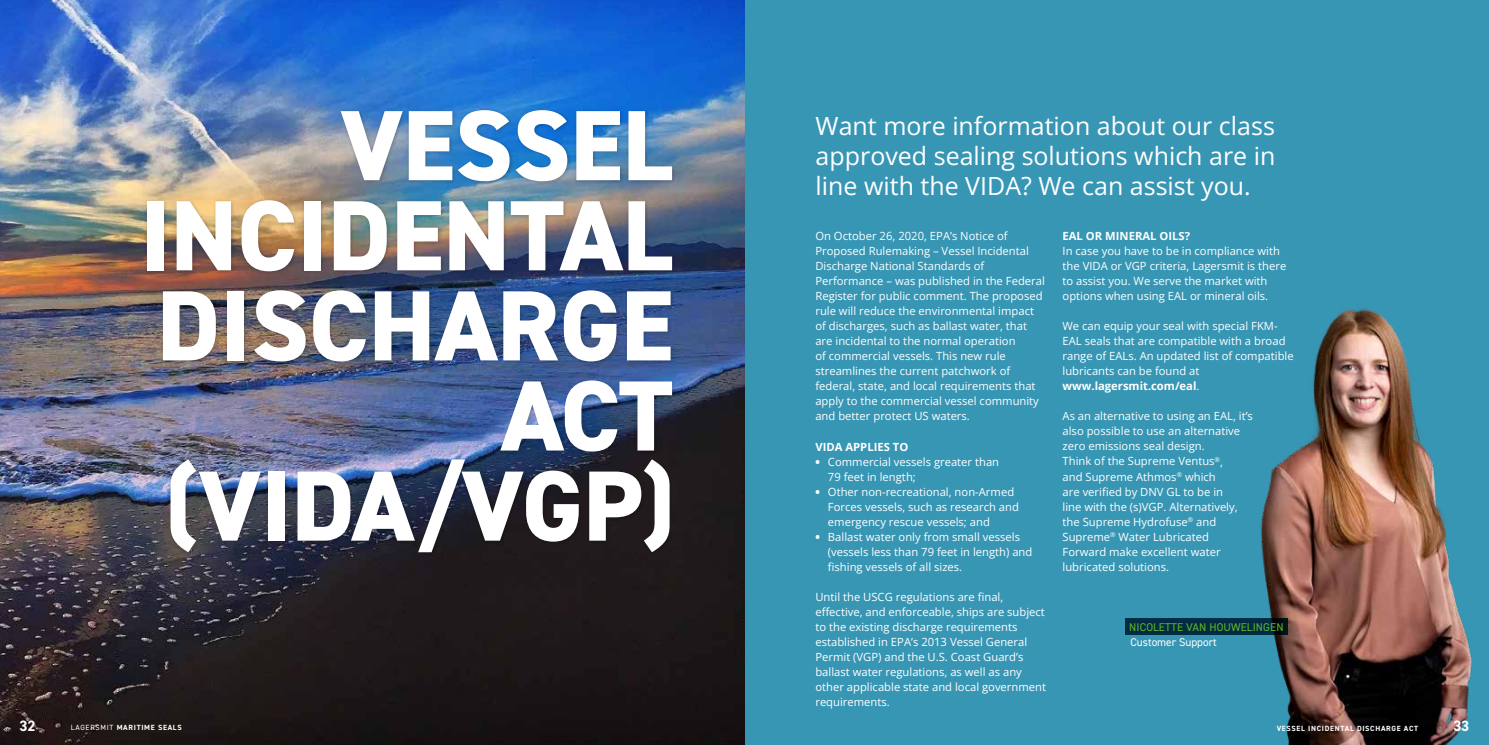
<style>
.page{position:relative;width:1489px;height:745px;background:#fff}
.page>*{position:absolute;margin:0;border:0;box-sizing:border-box;transform-origin:0 0}
.t1{font:800 100px/90px "DIN2014";color:#fff;text-align:right}
.t2{font:25px/30px "Open Sans";color:#fff;text-align:justify}
.t3{font:700 15px "DIN2014";color:#fff}
.t4{font:11.25px/15px "Open Sans";color:#fff}
.t5{font:700 11.25px "Open Sans";color:#fff}
.t6{font:11.25px "DIN2014";letter-spacing:.01em;color:#65b32e}
.t7{font:11.25px "DIN2014";color:#fff}
.t8{font:700 7.5px "DIN2014";letter-spacing:.09em;color:#fff}
.s1{font-weight:800}
.s2{font-weight:700}
.s3{font-weight:400}
</style>
<div class="page">
<div style="left:744px;top:0;width:744px;height:744px;background:#3896b5"></div>
<img style="left:0;top:0;width:744px;height:744px">
<div style="left:144px;top:108px;width:532px;height:448px;background:#000;opacity:.25"></div>
<img style="left:1193px;top:308px;width:279px;height:436px">
<svg style="left:1125px;top:618px;width:163px;height:16px;background:#00293c"></svg>
<h1 class="t1" style="left:140px;top:101px;width:535px">VESSEL<br>INCIDENTAL<br>DISCHARGE<br>ACT (VIDA/VGP)</h1>
<h2 class="t2" style="left:815px;top:110px;width:461px">Want more information about our class approved sealing solutions which are in line with the VIDA? We can assist you.</h2>
<p class="t4" style="left:815px;top:228px;width:231px">On October 26, 2020, EPA’s Notice of Proposed Rulemaking – Vessel Incidental Discharge National Standards of Performance – was published in the Federal Register for public comment. The proposed rule will reduce the environmental impact of discharges, such as ballast water, that are incidental to the normal operation<br>of commercial vessels. This new rule streamlines the current patchwork of federal, state, and local requirements that apply to the commercial vessel community and better protect US waters.</p>
<p class="t5" style="left:815px;top:438px;width:94px">VIDA APPLIES TO</p>
<p class="t4" style="left:828px;top:453px;width:173px;text-indent:-13px"><span class="s1">•</span> Commercial vessels greater than<br>79 feet in length;</p>
<p class="t4" style="left:828px;top:483px;width:192px;text-indent:-13px"><span class="s1">•</span> Other non-recreational, non-Armed<br>Forces vessels, such as research and emergency rescue vessels; and</p>
<p class="t4" style="left:828px;top:528px;width:206px;text-indent:-13px"><span class="s1">•</span> Ballast water only from small vessels (vessels less than 79 feet in length) and fishing vessels of all sizes.</p>
<p class="t4" style="left:815px;top:588px;width:232px">Until the USCG regulations are final, effective, and enforceable, ships are subject to the existing discharge requirements established in EPA’s 2013 Vessel General Permit (VGP) and the U.S. Coast Guard’s ballast water regulations, as well as any other applicable state and local government requirements.</p>
<p class="t5" style="left:1062px;top:228px;width:129px">EAL OR MINERAL OILS?</p>
<p class="t4" style="left:1062px;top:243px;width:225px">In case you have to be in compliance with the VIDA or VGP criteria, Lagersmit is there to assist you. We serve the market with options when using EAL or mineral oils.</p>
<p class="t4" style="left:1062px;top:318px;width:233px">We can equip your seal with special FKM-EAL seals that are compatible with a broad range of EALs. An updated list of compatible lubricants can be found at <span class="s2">www.lagersmit.com/eal</span>.</p>
<p class="t4" style="left:1062px;top:408px;width:192px">As an alternative to using an EAL, it’s also possible to use an alternative zero emissions seal design.<br>Think of the Supreme Ventus<sup>®</sup>,<br>and Supreme Athmos<sup>®</sup> which<br>are verified by DNV GL to be in<br>line with the (s)VGP. Alternatively, the Supreme Hydrofuse<sup>®</sup> and<br>Supreme<sup>®</sup> Water Lubricated<br>Forward make excellent water lubricated solutions.</p>
<p class="t6" style="left:1129px;top:619px;width:156px">NICOLETTE VAN HOUWELINGEN</p>
<p class="t7" style="left:1130px;top:634px;width:88px">Customer Support</p>
<h3 class="t3" style="left:20px;top:715px;width:17px">32</h3>
<p class="t8" style="left:71px;top:722px;width:112px"><span class="s3">LAGERSMIT</span> MARITIME SEALS</p>
<p class="t8" style="left:1276px;top:722px;width:143px">VESSEL INCIDENTAL DISCHARGE ACT</p>
<h3 class="t3" style="left:1453px;top:715px;width:17px">33</h3>
</div>
